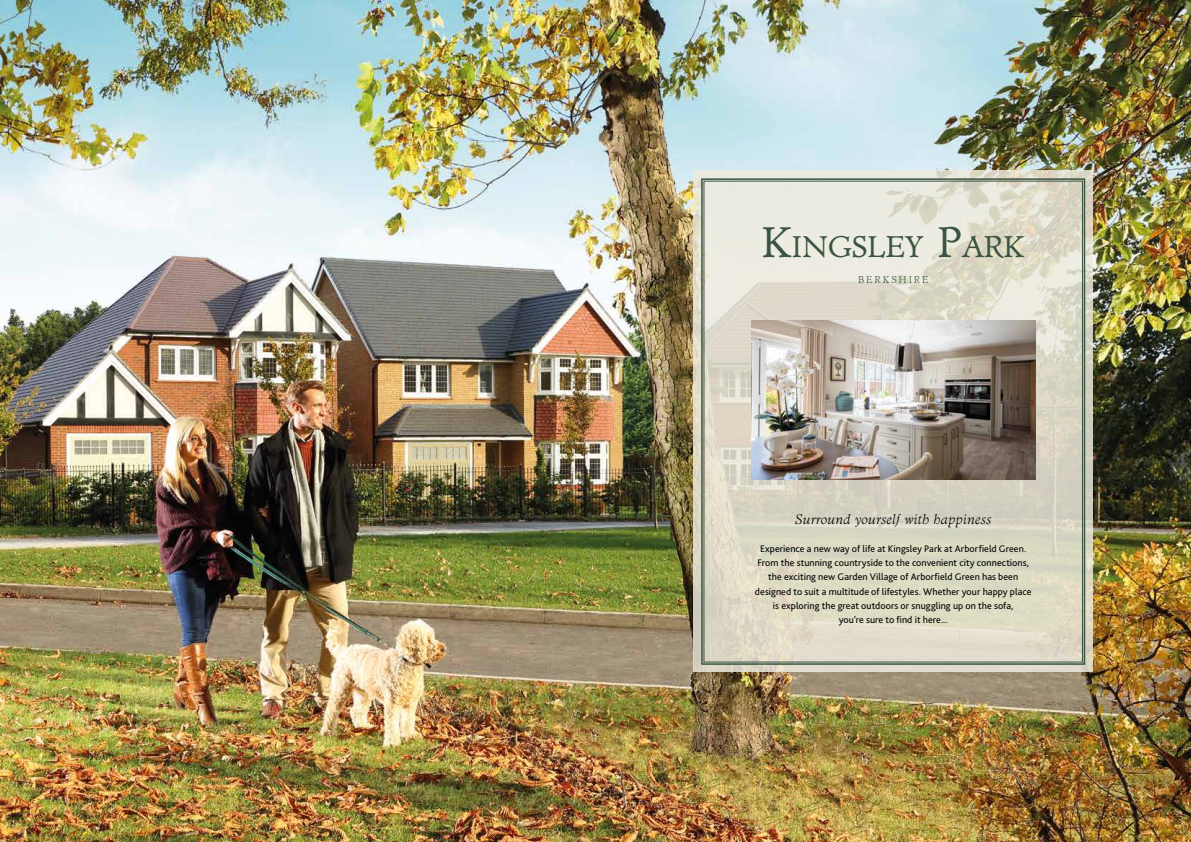
<style>
.page{position:relative;width:1191px;height:842px;background:#fff}
.page>*{position:absolute;margin:0;border:0;box-sizing:border-box;transform-origin:0 0}
.t1{font:30.1px "Cg Administer";color:#3a5441}
.t2{font:14px "Cg Administer Lt It";letter-spacing:.02em;color:#000}
.t3{font:10px/14px "Bliss 2";letter-spacing:.005em;color:#000;text-align:center}
.t4{font:10px "Cg Administer Lt";letter-spacing:.2em;color:#3a5441}
.s1{font-size:43px}
</style>
<div class="page">
<img style="left:0;top:0;width:1191px;height:842px">
<svg style="left:693px;top:170px;width:400px;height:502px;background:#dfdbcb"></svg>
<svg style="left:700px;top:178px;width:386px;height:487px;background:#dad8c7"></svg>
<img style="left:751px;top:320px;width:284px;height:159px">
<h1 class="t1" style="left:762px;top:228px;width:263px"><span class="s1">K</span>INGSLEY <span class="s1">P</span>ARK</h1>
<p class="t4" style="left:858px;top:273px;width:72px">BERKSHIRE</p>
<h2 class="t2" style="left:795px;top:511px;width:198px">Surround yourself with happiness</h2>
<p class="t3" style="left:755px;top:542px;width:278px">Experience a new way of life at Kingsley Park at Arborfield Green.<br>From the stunning countryside to the convenient city connections, the exciting new Garden Village of Arborfield Green has been designed to suit a multitude of lifestyles. Whether your happy place is exploring the great outdoors or snuggling up on the sofa,<br>you’re sure to find it here...</p>
</div>
